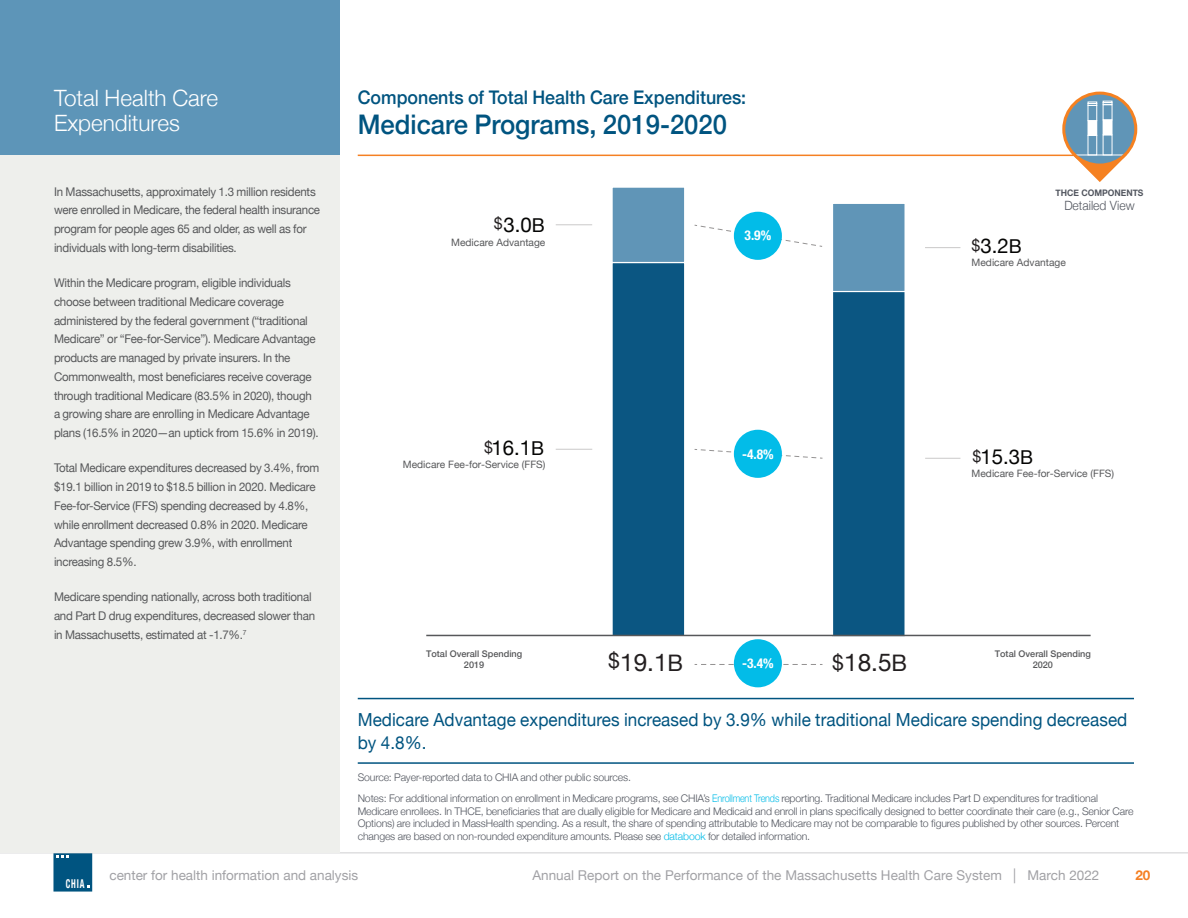
<style>
.page{position:relative;width:1188px;height:918px;background:#fff}
.page>*{position:absolute;margin:0;border:0;box-sizing:border-box;transform-origin:0 0}
.t1{font:500 27px "Helvetica Neue";color:#005480;scale:.95 1}
.t2{font:24.45px "Helvetica Neue";color:#231f20}
.t3{font:300 22.5px/25.5px "Helvetica Neue";color:#fff}
.t4{font:20.55px "Helvetica Neue";color:#050504}
.t5{font:500 18.75px "Helvetica Neue";color:#005480;scale:.95 1}
.t6{font:18px/22.5px "Helvetica Neue";letter-spacing:.005em;color:#005480;scale:.95 1}
.t7{font:13.5px "Helvetica Neue";letter-spacing:.005em;color:#a1a1a5}
.t8{font:700 condensed 13.5px "Helvetica Neue LT Std";color:#fff}
.t9{font:700 13.5px "Helvetica Neue";color:#f58023}
.t10{font:300 12.75px "Helvetica Neue";color:#52565f;scale:.95 1}
.t11{font:700 condensed 12.15px "Helvetica Neue";color:#fff;scale:.7 1}
.t12{font:12px/18.8px "Helvetica Neue";letter-spacing:-.02em;color:#57585a;scale:.96 1}
.t13{font:300 10.5px/12.6px "Helvetica Neue";letter-spacing:-.015em;color:#52565f}
.t14{font:10.2px "Helvetica Neue";color:#57585a}
.t15{font:500 9.15px/10.9px "Helvetica Neue";color:#57585a;text-align:center}
.t16{font:700 9px "Helvetica Neue";color:#52565f;scale:.95 1}
.s1{font-size:16.2px;color:#231f20}
.s2{font-size:19.2px}
.s3{font-size:21.15px}
.s4{font-size:22.8px}
.s5{color:#02bce8}
.s6{font-size:14.85px}
</style>
<div class="page">
<div style="left:54px;top:853px;width:38px;height:38px;background:#005480"></div>
<div style="left:54px;top:853px;width:38px;height:38px;border:1px solid #005480"></div>
<svg style="left:56px;top:856px;width:13px;height:2px"></svg>
<hr style="left:0;top:852px;width:1188px;height:1px;background:#ceced0">
<div style="left:0;top:137px;width:340px;height:716px;background:#eeefec"></div>
<div style="left:0;top:0;width:340px;height:154px;background:#5d95b8"></div>
<hr style="left:358px;top:155px;width:743px;height:1px;background:#f58023">
<hr style="left:925px;top:458px;width:35px;height:1px;background:#949292">
<hr style="left:556px;top:449px;width:36px;height:1px;background:#949292">
<svg style="left:695px;top:449px;width:127px;height:10px"></svg>
<div style="left:734px;top:430px;width:48px;height:48px;background:#02bce8;border-radius:50%"></div>
<svg style="left:695px;top:664px;width:127px;height:1px"></svg>
<hr style="left:925px;top:247px;width:35px;height:1px;background:#949292">
<hr style="left:556px;top:224px;width:36px;height:1px;background:#949292">
<svg style="left:695px;top:225px;width:127px;height:22px"></svg>
<div style="left:734px;top:212px;width:48px;height:48px;background:#02bce8;border-radius:50%"></div>
<div style="left:833px;top:280px;width:72px;height:356px;background:#0b5682"></div>
<div style="left:832px;top:280px;width:74px;height:357px;border:1px solid #fff"></div>
<div style="left:612px;top:263px;width:73px;height:373px;background:#0b5682"></div>
<div style="left:612px;top:262px;width:73px;height:375px;border:1px solid #fff"></div>
<div style="left:833px;top:203px;width:72px;height:89px;background:#6095b7"></div>
<div style="left:832px;top:203px;width:74px;height:89px;border:1px solid #fff"></div>
<div style="left:612px;top:187px;width:73px;height:76px;background:#6095b7"></div>
<div style="left:612px;top:187px;width:73px;height:76px;border:1px solid #fff"></div>
<hr style="left:426px;top:635px;width:665px;height:1px;background:#57585a">
<div style="left:734px;top:639px;width:48px;height:48px;background:#02bce8;border-radius:50%"></div>
<hr style="left:358px;top:698px;width:776px;height:1px;background:#005480">
<hr style="left:358px;top:762px;width:776px;height:2px;background:#005480">
<svg style="left:1070px;top:150px;width:59px;height:32px"></svg>
<svg style="left:1064px;top:93px;width:72px;height:72px;fill:#6095b7"></svg>
<div style="left:1062px;top:92px;width:75px;height:75px;border:3px solid #f58121;border-radius:50%"></div>
<hr style="left:1075px;top:155px;width:49px;height:1px;background:#fff">
<div style="left:1088px;top:135px;width:9px;height:20px;border:1px solid #fff"></div>
<div style="left:1088px;top:105px;width:9px;height:16px;border:1px solid #fff"></div>
<div style="left:1088px;top:121px;width:9px;height:14px;background:#fff"></div>
<div style="left:1103px;top:120px;width:9px;height:15px;background:#fff"></div>
<svg style="left:1103px;top:101px;width:9px;height:4px"></svg>
<svg style="left:1088px;top:102px;width:9px;height:4px"></svg>
<h3 class="t3" style="left:54px;top:83px;width:166px">Total Health Care<br>Expenditures</h3>
<p class="t12" style="left:54px;top:183px;width:279px">In Massachusetts, approximately 1.3 million residents were enrolled in Medicare, the federal health insurance program for people ages 65 and older, as well as for individuals with long-term disabilities.</p>
<p class="t12" style="left:54px;top:274px;width:277px">Within the Medicare program, eligible individuals choose between traditional Medicare coverage administered by the federal government (“traditional Medicare” or “Fee-for-Service”). Medicare Advantage products are managed by private insurers. In the Commonwealth, most beneficiares receive coverage through traditional Medicare (83.5% in 2020), though a growing share are enrolling in Medicare Advantage plans (16.5% in 2020—an uptick from 15.6% in 2019).</p>
<p class="t12" style="left:54px;top:459px;width:278px">Total Medicare expenditures decreased by 3.4%, from $19.1 billion in 2019 to $18.5 billion in 2020. Medicare Fee-for-Service (FFS) spending decreased by 4.8%, while enrollment decreased 0.8% in 2020. Medicare Advantage spending grew 3.9%, with enrollment increasing 8.5%.</p>
<p class="t12" style="left:54px;top:588px;width:274px">Medicare spending nationally, across both traditional and Part D drug expenditures, decreased slower than in Massachusetts, estimated at -1.7%.<sup>7</sup></p>
<h3 class="t5" style="left:358px;top:83px;width:410px">Components of Total Health Care Expenditures:</h3>
<h1 class="t1" style="left:358px;top:103px;width:390px">Medicare Programs, 2019-2020</h1>
<h3 class="t4" style="left:494px;top:209px;width:52px"><span class="s1">$</span>3.0<span class="s2">B</span></h3>
<p class="t14" style="left:451px;top:235px;width:96px">Medicare Advantage</p>
<p class="t8" style="left:745px;top:227px;width:28px">3.9%</p>
<h3 class="t4" style="left:972px;top:231px;width:52px"><span class="s1">$</span>3.2<span class="s2">B</span></h3>
<p class="t16" style="left:1056px;top:186px;width:94px">THCE COMPONENTS</p>
<p class="t10" style="left:1064px;top:195px;width:76px">Detailed View</p>
<p class="t14" style="left:972px;top:255px;width:96px">Medicare Advantage</p>
<h3 class="t4" style="left:484px;top:433px;width:62px"><span class="s1">$</span>16.1<span class="s2">B</span></h3>
<p class="t14" style="left:403px;top:457px;width:144px">Medicare Fee-for-Service (FFS)</p>
<p class="t8" style="left:742px;top:446px;width:33px">-4.8%</p>
<h3 class="t4" style="left:973px;top:442px;width:62px"><span class="s1">$</span>15.3<span class="s2">B</span></h3>
<p class="t14" style="left:972px;top:466px;width:144px">Medicare Fee-for-Service (FFS)</p>
<p class="t15" style="left:426px;top:648px;width:98px">Total Overall Spending<br>2019</p>
<p class="t15" style="left:995px;top:648px;width:98px">Total Overall Spending<br>2020</p>
<h2 class="t2" style="left:608px;top:645px;width:76px"><span class="s3">$</span>19.1<span class="s4">B</span></h2>
<h2 class="t2" style="left:832px;top:645px;width:76px"><span class="s3">$</span>18.5<span class="s4">B</span></h2>
<p class="t8" style="left:742px;top:655px;width:33px">-3.4%</p>
<h3 class="t6" style="left:358px;top:710px;width:812px">Medicare Advantage expenditures increased by 3.9% while traditional Medicare spending decreased by 4.8%.</h3>
<p class="t13" style="left:358px;top:766px;width:742px;line-height:21px">Source: Payer-reported data to CHIA and other public sources.<br>Notes: For additional information on enrollment in Medicare programs, see CHIA’s <span class="s5">Enrollment Trends</span> reporting. Traditional Medicare includes Part D expenditures for traditional</p>
<p class="t13" style="left:358px;top:804px;width:777px">Medicare enrollees. In THCE, beneficiaries that are dually eligible for Medicare and Medicaid and enroll in plans specifically designed to better coordinate their care (e.g., Senior Care<br>Options) are included in MassHealth spending. As a result, the share of spending attributable to Medicare may not be comparable to figures published by other sources. Percent changes are based on non-rounded expenditure amounts. Please see <span class="s5">databook</span> for detailed information.</p>
<p class="t11" style="left:66px;top:874px;width:28px">CHIA</p>
<p class="t7" style="left:532px;top:866px;width:569px">Annual Report on the Performance of the Massachusetts Health Care System <span class="s6">|</span> March 2022</p>
<p class="t7" style="left:109px;top:866px;width:250px">center for health information and analysis</p>
<p class="t9" style="left:1135px;top:865px;width:17px">20</p>
</div>
